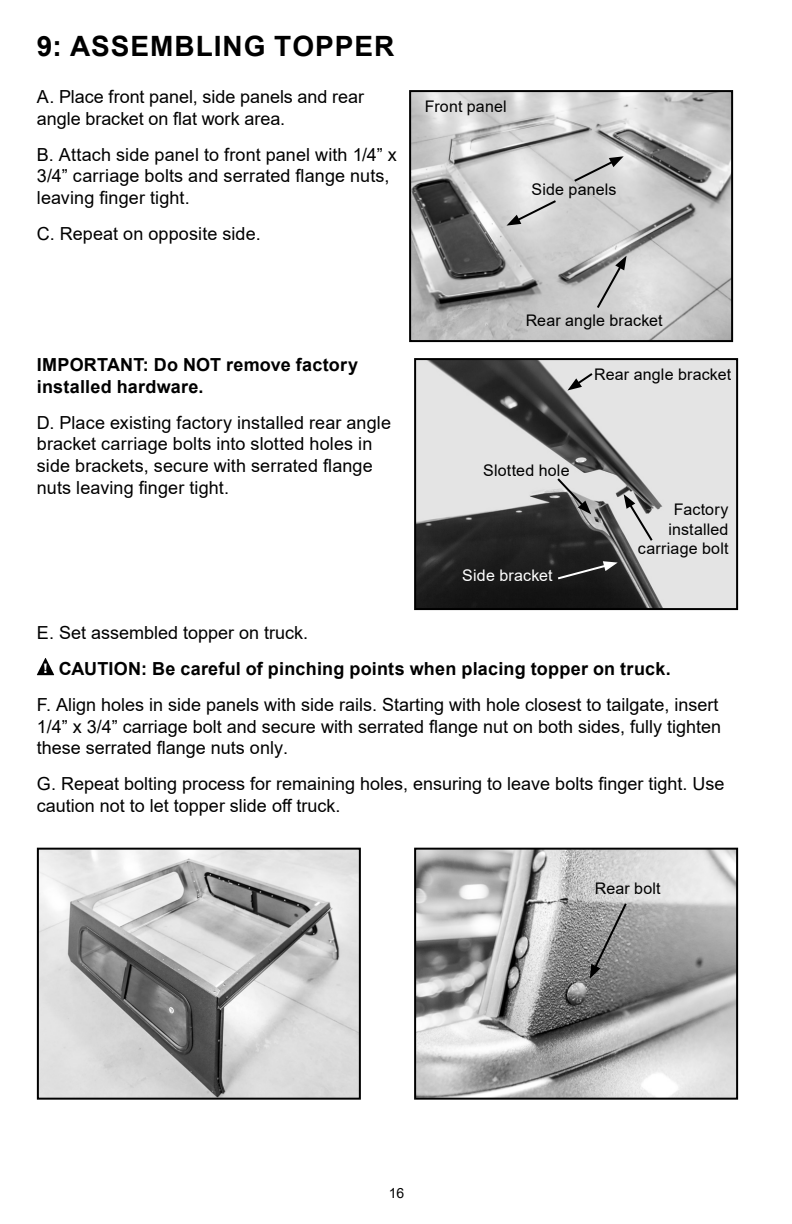
<style>
.page{position:relative;width:792px;height:1224px;background:#fff}
.page>*{position:absolute;margin:0;border:0;box-sizing:border-box;transform-origin:0 0}
.t1{font:700 28px "Arial";letter-spacing:.035em;color:#000}
.t2{font:18px/21.6px "Arial";color:#000}
.t3{font:700 18px/21.6px "Arial";letter-spacing:.01em;color:#000}
.t4{font:16px/19.2px "Arial";letter-spacing:.01em;color:#000;text-align:right}
.t5{font:16px "Arial";letter-spacing:.015em;color:#fff}
.t6{font:14px "Arial";color:#000}
.s1{font-family:"Franklin Gothic";font-weight:600;font-size:14px;color:#fff}
</style>
<div class="page">
<img style="left:412px;top:93px;width:318px;height:246px">
<div style="left:409px;top:90px;width:324px;height:252px;border:2px solid #000"></div>
<svg style="left:572px;top:156px;width:52px;height:27px"></svg>
<svg style="left:507px;top:198px;width:51px;height:28px"></svg>
<svg style="left:595px;top:256px;width:32px;height:54px;background:#b2b2b2"></svg>
<img style="left:417px;top:361px;width:318px;height:246px">
<div style="left:414px;top:358px;width:324px;height:252px;border:2px solid #000"></div>
<svg style="left:567px;top:371px;width:28px;height:19px"></svg>
<svg style="left:556px;top:561px;width:62px;height:20px"></svg>
<svg style="left:555px;top:476px;width:36px;height:38px"></svg>
<svg style="left:624px;top:494px;width:30px;height:49px"></svg>
<svg style="left:37px;top:658px;width:17px;height:17px"></svg>
<img style="left:40px;top:851px;width:318px;height:246px">
<div style="left:37px;top:848px;width:324px;height:252px;border:2px solid #000"></div>
<img style="left:417px;top:851px;width:318px;height:246px">
<div style="left:414px;top:848px;width:324px;height:252px;border:2px solid #000"></div>
<svg style="left:590px;top:901px;width:38px;height:78px;background:#898989"></svg>
<h1 class="t1" style="left:37px;top:27px;width:359px">9: ASSEMBLING TOPPER</h1>
<p class="t2" style="left:37px;top:86px;width:329px">A. Place front panel, side panels and rear angle bracket on flat work area.</p>
<p class="t2" style="left:37px;top:144px;width:362px">B. Attach side panel to front panel with 1/4” x<br>3/4” carriage bolts and serrated flange nuts, leaving finger tight.</p>
<p class="t2" style="left:37px;top:223px;width:225px">C. Repeat on opposite side.</p>
<p class="t3" style="left:37px;top:354px;width:323px">IMPORTANT: Do NOT remove factory installed hardware.</p>
<p class="t2" style="left:37px;top:412px;width:356px">D. Place existing factory installed rear angle bracket carriage bolts into slotted holes in side brackets, secure with serrated flange nuts leaving finger tight.</p>
<p class="t4" style="left:425px;top:96px;width:83px">Front panel</p>
<p class="t4" style="left:532px;top:180px;width:87px">Side panels</p>
<p class="t4" style="left:526px;top:311px;width:138px">Rear angle bracket</p>
<p class="t4" style="left:594px;top:364px;width:138px">Rear angle bracket</p>
<p class="t4" style="left:483px;top:460px;width:88px">Slotted hole</p>
<p class="t5" style="left:462px;top:564px;width:92px">Side bracket</p>
<p class="t4" style="left:638px;top:500px;width:92px">Factory installed carriage bolt</p>
<p class="t2" style="left:37px;top:622px;width:273px">E. Set assembled topper on truck.</p>
<p class="t3" style="left:43px;top:658px;width:629px"><span class="s1">!</span> CAUTION: Be careful of pinching points when placing topper on truck.</p>
<p class="t2" style="left:37px;top:694px;width:683px">F. Align holes in side panels with side rails. Starting with hole closest to tailgate, insert</p>
<p class="t2" style="left:37px;top:716px;width:686px">1/4” x 3/4” carriage bolt and secure with serrated flange nut on both sides, fully tighten these serrated flange nuts only.</p>
<p class="t2" style="left:37px;top:773px;width:689px">G. Repeat bolting process for remaining holes, ensuring to leave bolts finger tight. Use caution not to let topper slide off truck.</p>
<p class="t6" style="left:389px;top:1184px;width:17px">16</p>
<p class="t4" style="left:595px;top:879px;width:67px">Rear bolt</p>
</div>
